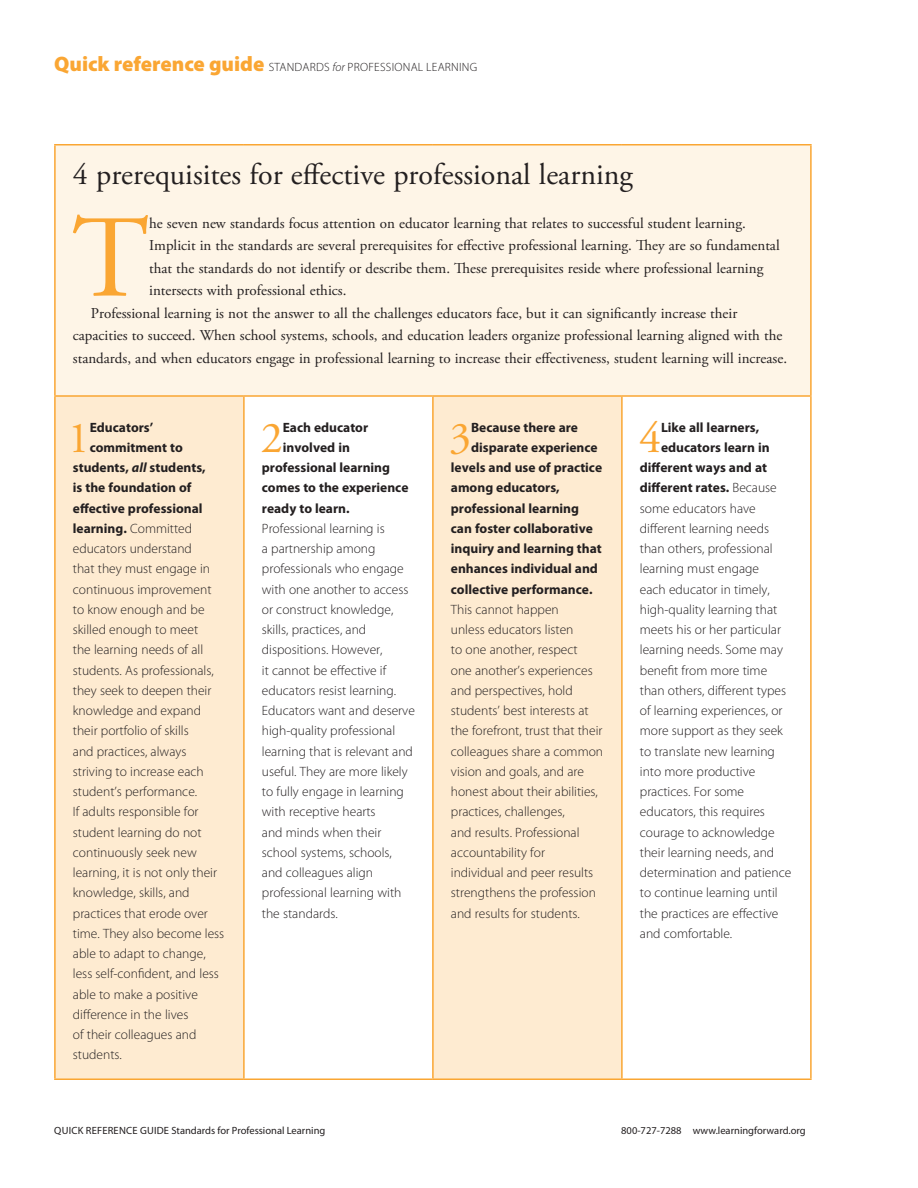
<style>
.page{position:relative;width:918px;height:1188px;background:#fff}
.page>*{position:absolute;margin:0;border:0;box-sizing:border-box;transform-origin:0 0}
.t1{font:116.85px "Adobe Garamond Pro";color:#faa633}
.t2{font:44.1px "Adobe Garamond Pro";color:#faa633}
.t3{font:30px "Adobe Garamond Pro";color:#231f20}
.t4{font:15px "Adobe Garamond Pro";color:#231f20}
.t5{font:300 13.5px/20.2px "Myriad Pro";color:#231f20}
.t6{font:700 13.5px "Myriad Pro";color:#231f20}
.t7{font:300 12px "Myriad Pro";letter-spacing:.02em;color:#231f20}
.t8{font:10.5px "Myriad Pro";color:#231f20}
.s1{font-weight:900;font-size:21px;color:#faa633}
.s2{font-style:italic}
.s3{font-weight:300}
</style>
<div class="page">
<div style="left:55px;top:145px;width:756px;height:251px;background:#fef5e7"></div>
<svg style="left:56px;top:397px;width:565px;height:681px;fill:#feebd1"></svg>
<hr style="left:54px;top:144px;width:190px;height:2px;background:#faa633">
<hr style="left:54px;top:146px;width:2px;height:249px;background:#faa633">
<hr style="left:244px;top:144px;width:189px;height:2px;background:#faa633">
<hr style="left:433px;top:144px;width:189px;height:2px;background:#faa633">
<hr style="left:622px;top:144px;width:190px;height:2px;background:#faa633">
<hr style="left:810px;top:146px;width:2px;height:249px;background:#faa633">
<hr style="left:54px;top:395px;width:190px;height:2px;background:#faa633">
<hr style="left:54px;top:397px;width:2px;height:681px;background:#faa633">
<hr style="left:244px;top:395px;width:189px;height:2px;background:#faa633">
<hr style="left:243px;top:397px;width:2px;height:681px;background:#faa633">
<hr style="left:433px;top:395px;width:189px;height:2px;background:#faa633">
<hr style="left:432px;top:397px;width:2px;height:681px;background:#faa633">
<hr style="left:622px;top:395px;width:190px;height:2px;background:#faa633">
<hr style="left:621px;top:397px;width:2px;height:681px;background:#faa633">
<hr style="left:810px;top:397px;width:2px;height:681px;background:#faa633">
<hr style="left:54px;top:1078px;width:190px;height:2px;background:#faa633">
<hr style="left:244px;top:1078px;width:189px;height:2px;background:#faa633">
<hr style="left:433px;top:1078px;width:189px;height:2px;background:#faa633">
<hr style="left:622px;top:1078px;width:190px;height:2px;background:#faa633">
<p class="t7" style="left:54px;top:61px;width:425px"><span class="s1">Quick reference guide</span> Standards <span class="s2">for</span> Profess ional learning</p>
<h3 class="t3" style="left:73px;top:157px;width:562px">4 prerequisites for effective professional learning</h3>
<h1 class="t1" style="left:72px;top:188px;width:79px">T</h1>
<p class="t4" style="left:149px;top:214px;width:598px">he seven new standards focus attention on educator learning that relates to successful student learning.</p>
<p class="t4" style="left:149px;top:237px;width:632px">Implicit in the standards are several prerequisites for effective professional learning. They are so fundamental</p>
<p class="t4" style="left:149px;top:259px;width:616px">that the standards do not identify or describe them. These prerequisites reside where professional learning</p>
<p class="t4" style="left:149px;top:282px;width:199px">intersects with professional ethics.</p>
<p class="t4" style="left:91px;top:304px;width:648px">Professional learning is not the answer to all the challenges educators face, but it can significantly increase their</p>
<p class="t4" style="left:73px;top:327px;width:711px">capacities to succeed. When school systems, schools, and education leaders organize professional learning aligned with the</p>
<p class="t4" style="left:73px;top:349px;width:716px">standards, and when educators engage in professional learning to increase their effectiveness, student learning will increase.</p>
<h2 class="t2" style="left:68px;top:411px;width:24px">1</h2>
<p class="t6" style="left:90px;top:420px;width:65px">Educators’</p>
<p class="t6" style="left:90px;top:440px;width:95px">commitment to</p>
<p class="t6" style="left:73px;top:460px;width:134px">students, <span class="s2">all</span> students,</p>
<p class="t6" style="left:73px;top:480px;width:120px">is the foundation of</p>
<p class="t6" style="left:73px;top:501px;width:131px">effective professional</p>
<p class="t6" style="left:73px;top:521px;width:121px">learning. <span class="s3">Committed</span></p>
<p class="t5" style="left:73px;top:539px;width:121px">educators understand</p>
<p class="t5" style="left:73px;top:559px;width:139px">that they must engage in</p>
<p class="t5" style="left:73px;top:579px;width:140px">continuous improvement</p>
<p class="t5" style="left:73px;top:599px;width:133px">to know enough and be</p>
<p class="t5" style="left:73px;top:620px;width:127px">skilled enough to meet</p>
<p class="t5" style="left:73px;top:640px;width:132px">the learning needs of all</p>
<p class="t5" style="left:73px;top:660px;width:142px">students. As professionals,</p>
<p class="t5" style="left:73px;top:680px;width:140px">they seek to deepen their</p>
<p class="t5" style="left:73px;top:701px;width:130px">knowledge and expand</p>
<p class="t5" style="left:73px;top:721px;width:117px">their portfolio of skills</p>
<p class="t5" style="left:73px;top:741px;width:115px">and practices, always</p>
<p class="t5" style="left:73px;top:761px;width:132px">striving to increase each</p>
<p class="t5" style="left:73px;top:782px;width:126px">student’s performance.</p>
<p class="t5" style="left:73px;top:802px;width:127px">If adults responsible for</p>
<p class="t5" style="left:73px;top:822px;width:130px">student learning do not</p>
<p class="t5" style="left:73px;top:842px;width:125px">continuously seek new</p>
<p class="t5" style="left:73px;top:863px;width:146px">learning, it is not only their</p>
<p class="t5" style="left:73px;top:883px;width:118px">knowledge, skills, and</p>
<p class="t5" style="left:73px;top:903px;width:137px">practices that erode over</p>
<p class="t5" style="left:73px;top:923px;width:153px">time. They also become less</p>
<p class="t5" style="left:73px;top:944px;width:134px">able to adapt to change,</p>
<p class="t5" style="left:73px;top:964px;width:148px">less self-confident, and less</p>
<p class="t5" style="left:73px;top:984px;width:127px">able to make a positive</p>
<p class="t5" style="left:73px;top:1004px;width:117px">difference in the lives</p>
<p class="t5" style="left:73px;top:1025px;width:125px">of their colleagues and</p>
<p class="t5" style="left:73px;top:1045px;width:51px">students.</p>
<h2 class="t2" style="left:261px;top:411px;width:24px">2</h2>
<p class="t6" style="left:283px;top:420px;width:87px">Each educator</p>
<p class="t6" style="left:283px;top:440px;width:69px">involved in</p>
<p class="t6" style="left:262px;top:460px;width:130px">professional learning</p>
<p class="t6" style="left:262px;top:480px;width:148px">comes to the experience</p>
<p class="t6" style="left:262px;top:501px;width:89px">ready to learn.</p>
<p class="t5" style="left:262px;top:518px;width:154px">Professional learning is<br>a partnership among professionals who engage with one another to access or construct knowledge, skills, practices, and dispositions. However,<br>it cannot be effective if educators resist learning.<br>Educators want and deserve high-quality professional learning that is relevant and useful. They are more likely to fully engage in learning with receptive hearts<br>and minds when their school systems, schools, and colleagues align professional learning with the standards.</p>
<h2 class="t2" style="left:449px;top:411px;width:24px">3</h2>
<p class="t6" style="left:471px;top:420px;width:108px">Because there are</p>
<p class="t6" style="left:471px;top:440px;width:128px">disparate experience</p>
<p class="t6" style="left:451px;top:460px;width:153px">levels and use of practice</p>
<p class="t6" style="left:451px;top:480px;width:110px">among educators,</p>
<p class="t6" style="left:451px;top:501px;width:130px">professional learning</p>
<p class="t6" style="left:451px;top:521px;width:144px">can foster collaborative</p>
<p class="t6" style="left:451px;top:541px;width:152px">inquiry and learning that</p>
<p class="t6" style="left:451px;top:561px;width:149px">enhances individual and</p>
<p class="t6" style="left:451px;top:582px;width:143px">collective performance.</p>
<p class="t5" style="left:451px;top:599px;width:154px">This cannot happen<br>unless educators listen<br>to one another, respect<br>one another’s experiences and perspectives, hold students’ best interests at the forefront, trust that their colleagues share a common vision and goals, and are honest about their abilities, practices, challenges,<br>and results. Professional accountability for<br>individual and peer results strengthens the profession and results for students.</p>
<h2 class="t2" style="left:639px;top:411px;width:24px">4</h2>
<p class="t6" style="left:661px;top:420px;width:100px">Like all learners,</p>
<p class="t6" style="left:661px;top:440px;width:110px">educators learn in</p>
<p class="t6" style="left:640px;top:460px;width:129px">different ways and at</p>
<p class="t6" style="left:640px;top:480px;width:138px">different rates. <span class="s3">Because</span></p>
<p class="t5" style="left:640px;top:498px;width:117px">some educators have</p>
<p class="t5" style="left:640px;top:518px;width:131px">different learning needs</p>
<p class="t5" style="left:640px;top:539px;width:134px">than others, professional</p>
<p class="t5" style="left:640px;top:559px;width:121px">learning must engage</p>
<p class="t5" style="left:640px;top:579px;width:132px">each educator in timely,</p>
<p class="t5" style="left:640px;top:599px;width:139px">high-quality learning that</p>
<p class="t5" style="left:640px;top:620px;width:143px">meets his or her particular</p>
<p class="t5" style="left:640px;top:640px;width:145px">learning needs. Some may</p>
<p class="t5" style="left:640px;top:660px;width:129px">benefit from more time</p>
<p class="t5" style="left:640px;top:680px;width:148px">than others, different types</p>
<p class="t5" style="left:640px;top:701px;width:144px">of learning experiences, or</p>
<p class="t5" style="left:640px;top:721px;width:145px">more support as they seek</p>
<p class="t5" style="left:640px;top:741px;width:137px">to translate new learning</p>
<p class="t5" style="left:640px;top:761px;width:117px">into more productive</p>
<p class="t5" style="left:640px;top:782px;width:106px">practices. For some</p>
<p class="t5" style="left:640px;top:802px;width:127px">educators, this requires</p>
<p class="t5" style="left:640px;top:822px;width:136px">courage to acknowledge</p>
<p class="t5" style="left:640px;top:842px;width:136px">their learning needs, and</p>
<p class="t5" style="left:640px;top:863px;width:153px">determination and patience</p>
<p class="t5" style="left:640px;top:883px;width:139px">to continue learning until</p>
<p class="t5" style="left:640px;top:903px;width:140px">the practices are effective</p>
<p class="t5" style="left:640px;top:923px;width:94px">and comfortable.</p>
<p class="t8" style="left:54px;top:1125px;width:273px">QUICK REFERENCE GUIDE Standards for Professional Learning</p>
<p class="t8" style="left:621px;top:1125px;width:186px">800-727-7288 www.learningforward.org</p>
</div>
